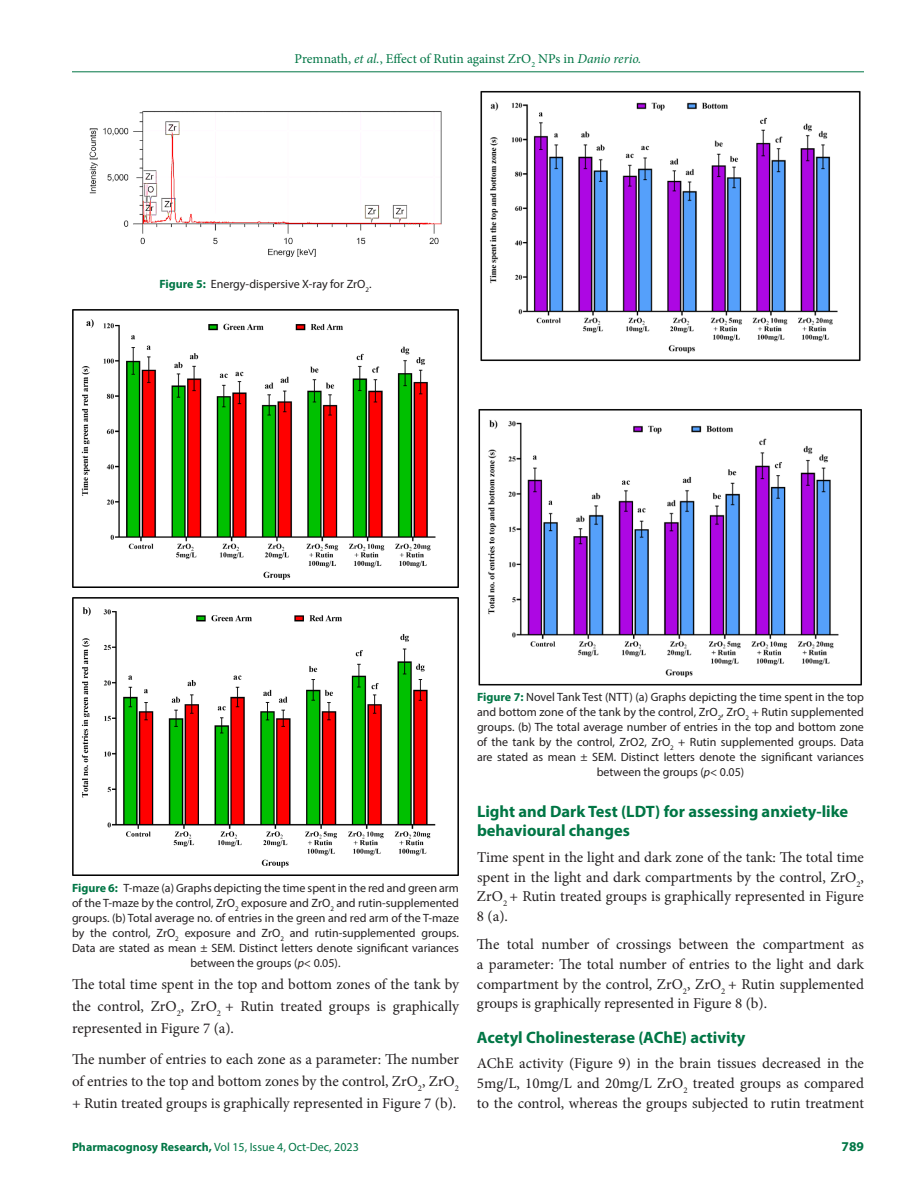
<style>
.page{position:relative;width:918px;height:1188px;background:#fff}
.page>*{position:absolute;margin:0;border:0;box-sizing:border-box;transform-origin:0 0}
.Heading_2{font:700 16.5px/19.6px "Myriad Pro";color:#007645}
.Body_text{font:15px/21.9px "Minion Pro";color:#231f20;text-align:justify}
.Body_text__FO{font:15px/19.6px "Minion Pro";color:#231f20;text-align:justify}
.t1{font:13.5px "Minion Pro";color:#007645}
.t2{font:700 13.5px "Myriad Pro";color:#007645}
.FIG_Caption{font:12px/15px "Myriad Pro";color:#231f20;text-align:center}
.t3{font:12px "Myriad Pro";color:#007645}
.s1{font-style:italic}
.s2{font-weight:700;color:#007645}
.s3{font-weight:700}
</style>
<div class="page">
<hr style="left:72px;top:72px;width:792px;height:1px;background:#007645">
<img style="left:480px;top:90px;width:381px;height:272px">
<img style="left:478px;top:409px;width:384px;height:277px">
<img style="left:89px;top:111px;width:353px;height:146px">
<img style="left:72px;top:598px;width:387px;height:278px">
<img style="left:72px;top:309px;width:387px;height:278px">
<p class="t1" style="left:295px;top:50px;width:348px">Premnath, <span class="s1">et al.</span>, Effect of Rutin against ZrO<sub>2</sub> NPs in <span class="s1">Danio rerio.</span></p>
<p class="FIG_Caption" style="left:159px;top:276px;width:214px"><span class="s2">Figure 5:</span> Energy-dispersive X-ray for ZrO<sub>2</sub>.</p>
<p class="FIG_Caption" style="left:72px;top:881px;width:389px"><span class="s2">Figure 6:</span> T-maze (a) Graphs depicting the time spent in the red and green arm of the T-maze by the control, ZrO<sub>2</sub> exposure and ZrO<sub>2</sub> and rutin-supplemented groups. (b) Total average no. of entries in the green and red arm of the T-maze by the control, ZrO<sub>2</sub> exposure and ZrO<sub>2</sub> and rutin-supplemented groups.<br>Data are stated as mean ± SEM. Distinct letters denote significant variances between the groups (<span class="s1">p</span>&lt; 0.05).</p>
<p class="Body_text" style="left:72px;top:973px;width:389px">The total time spent in the top and bottom zones of the tank by the control, ZrO<sub>2</sub>, ZrO<sub>2</sub> + Rutin treated groups is graphically represented in Figure 7 (a).</p>
<p class="Body_text" style="left:72px;top:1048px;width:389px">The number of entries to each zone as a parameter: The number of entries to the top and bottom zones by the control, ZrO<sub>2</sub>, ZrO<sub>2 </sub>+ Rutin treated groups is graphically represented in Figure 7 (b).</p>
<p class="FIG_Caption" style="left:477px;top:689px;width:389px"><span class="s2">Figure 7:</span> Novel Tank Test (NTT) (a) Graphs depicting the time spent in the top and bottom zone of the tank by the control, ZrO<sub>2</sub>, ZrO<sub>2</sub> + Rutin supplemented groups. (b) The total average number of entries in the top and bottom zone of the tank by the control, ZrO2, ZrO<sub>2</sub> + Rutin supplemented groups. Data are stated as mean ± SEM. Distinct letters denote the significant variances between the groups (<span class="s1">p</span>&lt; 0.05)</p>
<p class="Heading_2" style="left:477px;top:801px;width:373px">Light and Dark Test (LDT) for assessing anxiety-like behavioural changes</p>
<p class="Body_text__FO" style="left:477px;top:847px;width:389px">Time spent in the light and dark zone of the tank: The total time spent in the light and dark compartments by the control, ZrO<sub>2</sub>, ZrO<sub>2</sub> + Rutin treated groups is graphically represented in Figure 8 (a).</p>
<p class="Body_text" style="left:477px;top:935px;width:389px;line-height:19.6px">The total number of crossings between the compartment as a parameter: The total number of entries to the light and dark compartment by the control, ZrO<sub>2</sub>, ZrO<sub>2</sub> + Rutin supplemented groups is graphically represented in Figure 8 (b).</p>
<p class="Heading_2" style="left:477px;top:1027px;width:270px">Acetyl Cholinesterase (AChE) activity</p>
<p class="Body_text__FO" style="left:477px;top:1054px;width:389px">AChE activity (Figure 9) in the brain tissues decreased in the 5mg/L, 10mg/L and 20mg/L ZrO<sub>2</sub> treated groups as compared to the control, whereas the groups subjected to rutin treatment</p>
<p class="t3" style="left:72px;top:1139px;width:288px"><span class="s3">Pharmacognosy Research,</span> Vol 15, Issue 4, Oct-Dec, 2023</p>
<p class="t2" style="left:842px;top:1137px;width:24px">789</p>
</div>
